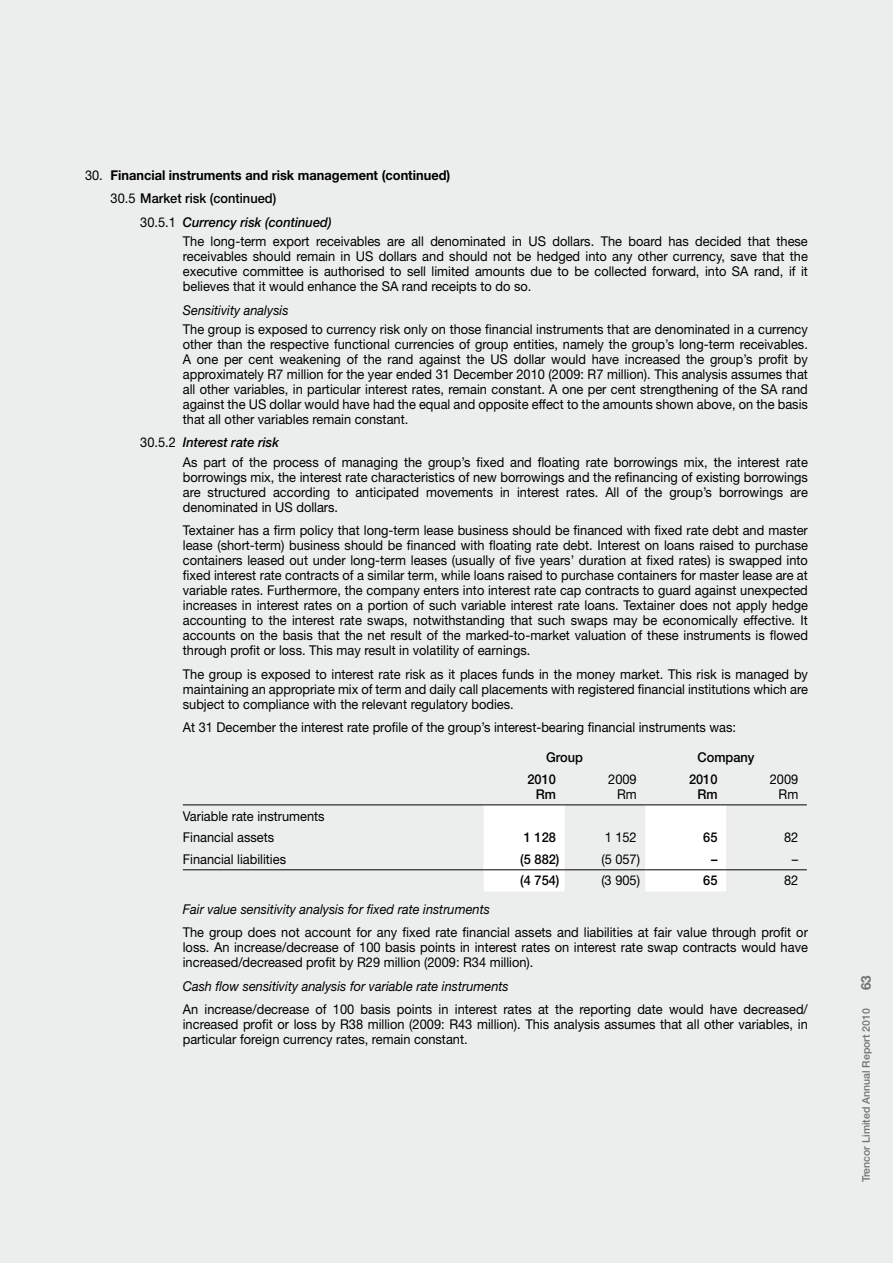
<style>
.page{position:relative;width:893px;height:1263px;background:#eceded}
.page>*{position:absolute;margin:0;border:0;box-sizing:border-box;transform-origin:0 0}
.t1{font:13.5px/15px "Helvetica Neue LT Std";color:#000;text-align:justify;scale:.95 1}
.t2{font:italic 13.5px "Helvetica Neue LT Std";color:#000;scale:.95 1}
.t3{font:500 13.5px/15px "Helvetica Neue LT Std";color:#000;text-align:right;scale:.95 1}
.t4{font:700 13.5px "Helvetica Neue LT Std";color:#000;scale:.95 1}
.t5{font:italic 500 13.5px "Helvetica Neue LT Std";color:#000;scale:.95 1}
.t6{font:700 13.5px "Helvetica Neue LT Std";color:#707172}
.t7{font:500 10.5px "Helvetica Neue LT Std";color:#707172}
.s1{font-weight:400}
.s2{font-weight:400;font-style:normal}
.s3{font-weight:500;font-style:italic}
</style>
<div class="page">
<svg style="left:484px;top:805px;width:242px;height:86px"></svg>
<hr style="left:183px;top:804px;width:301px;height:1px;background:#000">
<hr style="left:484px;top:804px;width:80px;height:1px;background:#000">
<hr style="left:564px;top:804px;width:81px;height:1px;background:#000">
<hr style="left:645px;top:804px;width:81px;height:1px;background:#000">
<hr style="left:726px;top:804px;width:81px;height:1px;background:#000">
<hr style="left:183px;top:869px;width:301px;height:1px;background:#000">
<hr style="left:484px;top:869px;width:80px;height:1px;background:#000">
<hr style="left:564px;top:869px;width:81px;height:1px;background:#000">
<hr style="left:645px;top:869px;width:81px;height:1px;background:#000">
<hr style="left:726px;top:869px;width:81px;height:1px;background:#000">
<p class="t4" style="left:85px;top:167px;width:386px"><span class="s1">30.</span> Financial instruments and risk management (continued)</p>
<p class="t3" style="left:111px;top:191px;width:176px"><span class="s1">30.5</span> Market risk (continued)</p>
<p class="t5" style="left:140px;top:214px;width:203px"><span class="s2">30.5.1</span> Currency risk (continued)</p>
<p class="t1" style="left:183px;top:233px;width:660px">The long-term export receivables are all denominated in US dollars. The board has decided that these receivables should remain in US dollars and should not be hedged into any other currency, save that the executive committee is authorised to sell limited amounts due to be collected forward, into SA rand, if it believes that it would enhance the SA rand receipts to do so.</p>
<p class="t2" style="left:183px;top:302px;width:113px">Sensitivity analysis</p>
<p class="t1" style="left:183px;top:321px;width:659px">The group is exposed to currency risk only on those financial instruments that are denominated in a currency other than the respective functional currencies of group entities, namely the group’s long-term receivables.<br>A one per cent weakening of the rand against the US dollar would have increased the group’s profit by approximately R7 million for the year ended 31 December 2010 (2009: R7 million). This analysis assumes that all other variables, in particular interest rates, remain constant. A one per cent strengthening of the SA rand against the US dollar would have had the equal and opposite effect to the amounts shown above, on the basis that all other variables remain constant.</p>
<p class="t1" style="left:183px;top:433px;width:659px;line-height:19.2px;text-indent:-43px">30.5.2 <span class="s3">Interest rate risk<br></span>As part of the process of managing the group’s fixed and floating rate borrowings mix, the interest rate</p>
<p class="t1" style="left:183px;top:469px;width:660px">borrowings mix, the interest rate characteristics of new borrowings and the refinancing of existing borrowings are structured according to anticipated movements in interest rates. All of the group’s borrowings are denominated in US dollars.</p>
<p class="t1" style="left:183px;top:522px;width:659px">Textainer has a firm policy that long-term lease business should be financed with fixed rate debt and master lease (short-term) business should be financed with floating rate debt. Interest on loans raised to purchase containers leased out under long-term leases (usually of five years’ duration at fixed rates) is swapped into fixed interest rate contracts of a similar term, while loans raised to purchase containers for master lease are at variable rates. Furthermore, the company enters into interest rate cap contracts to guard against unexpected increases in interest rates on a portion of such variable interest rate loans. Textainer does not apply hedge accounting to the interest rate swaps, notwithstanding that such swaps may be economically effective. It accounts on the basis that the net result of the marked-to-market valuation of these instruments is flowed through profit or loss. This may result in volatility of earnings.</p>
<p class="t1" style="left:183px;top:666px;width:660px">The group is exposed to interest rate risk as it places funds in the money market. This risk is managed by maintaining an appropriate mix of term and daily call placements with registered financial institutions which are subject to compliance with the relevant regulatory bodies.</p>
<p class="t1" style="left:183px;top:719px;width:584px">At 31 December the interest rate profile of the group’s interest-bearing financial instruments was:</p>
<p class="t3" style="left:546px;top:750px;width:40px">Group</p>
<p class="t3" style="left:698px;top:750px;width:62px">Company</p>
<p class="t3" style="left:527px;top:771px;width:32px">2010<br>Rm</p>
<p class="t1" style="left:608px;top:771px;width:32px;text-align:right">2009<br>Rm</p>
<p class="t3" style="left:689px;top:771px;width:32px">2010<br>Rm</p>
<p class="t1" style="left:770px;top:771px;width:32px;text-align:right">2009<br>Rm</p>
<p class="t1" style="left:183px;top:805px;width:151px;line-height:21.6px">Variable rate instruments<br>Financial assets</p>
<p class="t3" style="left:524px;top:830px;width:35px">1 128</p>
<p class="t1" style="left:605px;top:830px;width:35px">1 152</p>
<p class="t3" style="left:703px;top:830px;width:17px">65</p>
<p class="t1" style="left:784px;top:830px;width:17px">82</p>
<p class="t1" style="left:183px;top:851px;width:110px">Financial liabilities</p>
<p class="t3" style="left:520px;top:851px;width:43px">(5 882)</p>
<p class="t1" style="left:601px;top:851px;width:42px">(5 057)</p>
<p class="t3" style="left:711px;top:851px;width:8px">–</p>
<p class="t1" style="left:792px;top:851px;width:8px">–</p>
<p class="t3" style="left:520px;top:873px;width:43px">(4 754)</p>
<p class="t1" style="left:601px;top:873px;width:42px">(3 905)</p>
<p class="t3" style="left:703px;top:873px;width:17px">65</p>
<p class="t1" style="left:784px;top:873px;width:17px">82</p>
<p class="t2" style="left:183px;top:901px;width:325px">Fair value sensitivity analysis for fixed rate instruments</p>
<p class="t1" style="left:183px;top:925px;width:660px">The group does not account for any fixed rate financial assets and liabilities at fair value through profit or loss. An increase/decrease of 100 basis points in interest rates on interest rate swap contracts would have increased/decreased profit by R29 million (2009: R34 million).</p>
<p class="t2" style="left:183px;top:978px;width:344px">Cash flow sensitivity analysis for variable rate instruments</p>
<p class="t1" style="left:183px;top:1002px;width:659px">An increase/decrease of 100 basis points in interest rates at the reporting date would have decreased/ increased profit or loss by R38 million (2009: R43 million). This analysis assumes that all other variables, in particular foreign currency rates, remain constant.</p>
<p class="t6" style="left:858px;top:990px;width:17px;rotate:-90deg">63</p>
<p class="t7" style="left:860px;top:1182px;width:175px;rotate:-90deg">Trencor Limited Annual Report 2010</p>
</div>
